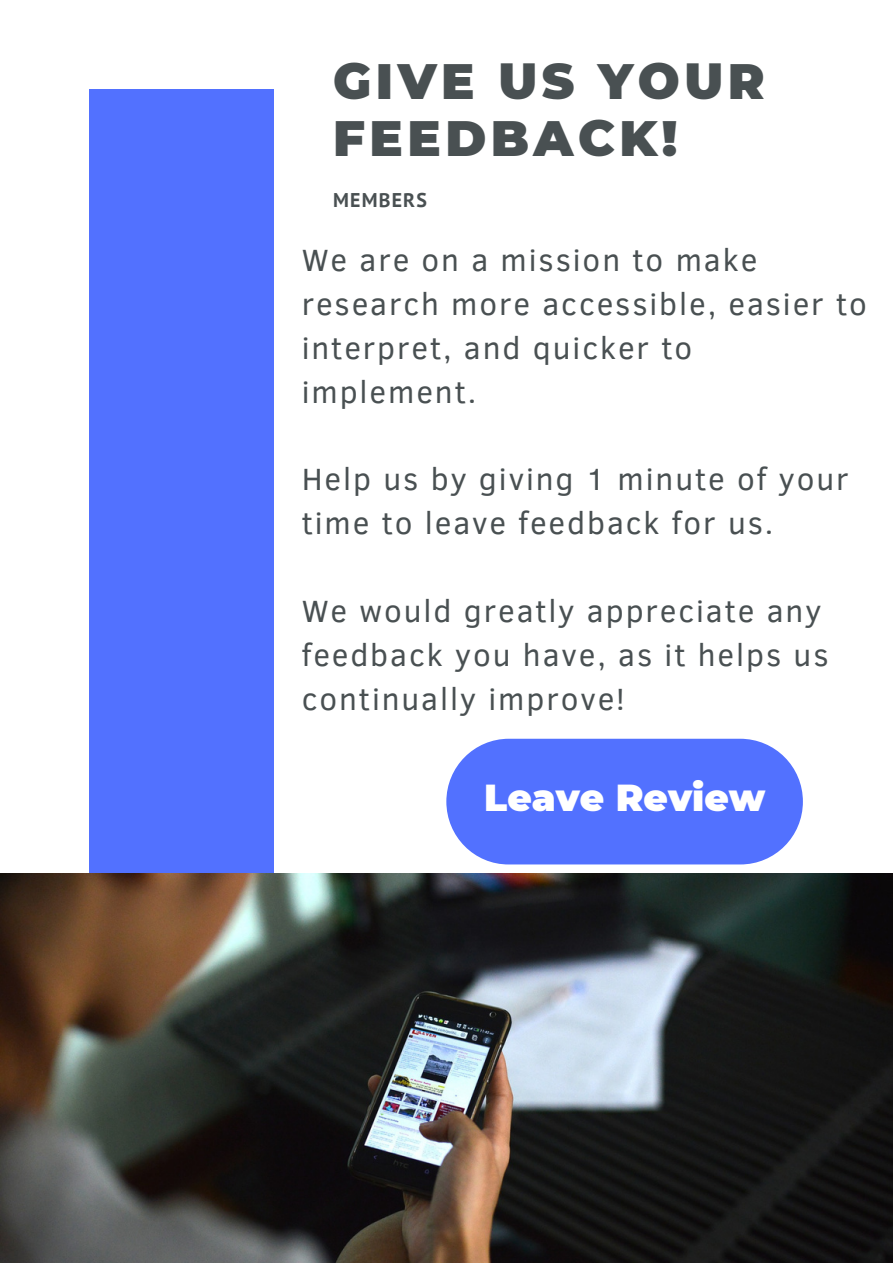
<style>
.page{position:relative;width:893px;height:1264px;background:#fff}
.page>*{position:absolute;margin:0;border:0;box-sizing:border-box;transform-origin:0 0}
.t1{font:900 49.65px/56.2px "Montserrat";letter-spacing:.09em;color:#495052}
.t2{font:900 37.5px "Montserrat";color:#fff}
.t3{font:31.5px/43.8px "Clear Sans";letter-spacing:.06em;color:#495052}
.t4{font:700 19.8px "PT Sans";letter-spacing:.06em;color:#495052}
</style>
<div class="page">
<div style="left:89px;top:89px;width:185px;height:970px;background:#5271ff"></div>
<img style="left:0;top:873px;width:892px;height:389px">
<div style="left:446px;top:738px;width:356px;height:126px;background:#5271ff;border-radius:63px"></div>
<p class="t1" style="left:333px;top:54px;width:433px">GIVE US YOUR<br>FEEDBACK!</p>
<p class="t4" style="left:333px;top:187px;width:95px">MEMBERS</p>
<p class="t3" style="left:302px;top:236px;width:566px">We are on a mission to make research more accessible, easier to interpret, and quicker to implement.</p>
<p class="t3" style="left:302px;top:456px;width:548px">Help us by giving 1 minute of your time to leave feedback for us.</p>
<p class="t3" style="left:302px;top:587px;width:528px">We would greatly appreciate any feedback you have, as it helps us continually improve!</p>
<p class="t2" style="left:484px;top:774px;width:283px">Leave Review</p>
</div>
